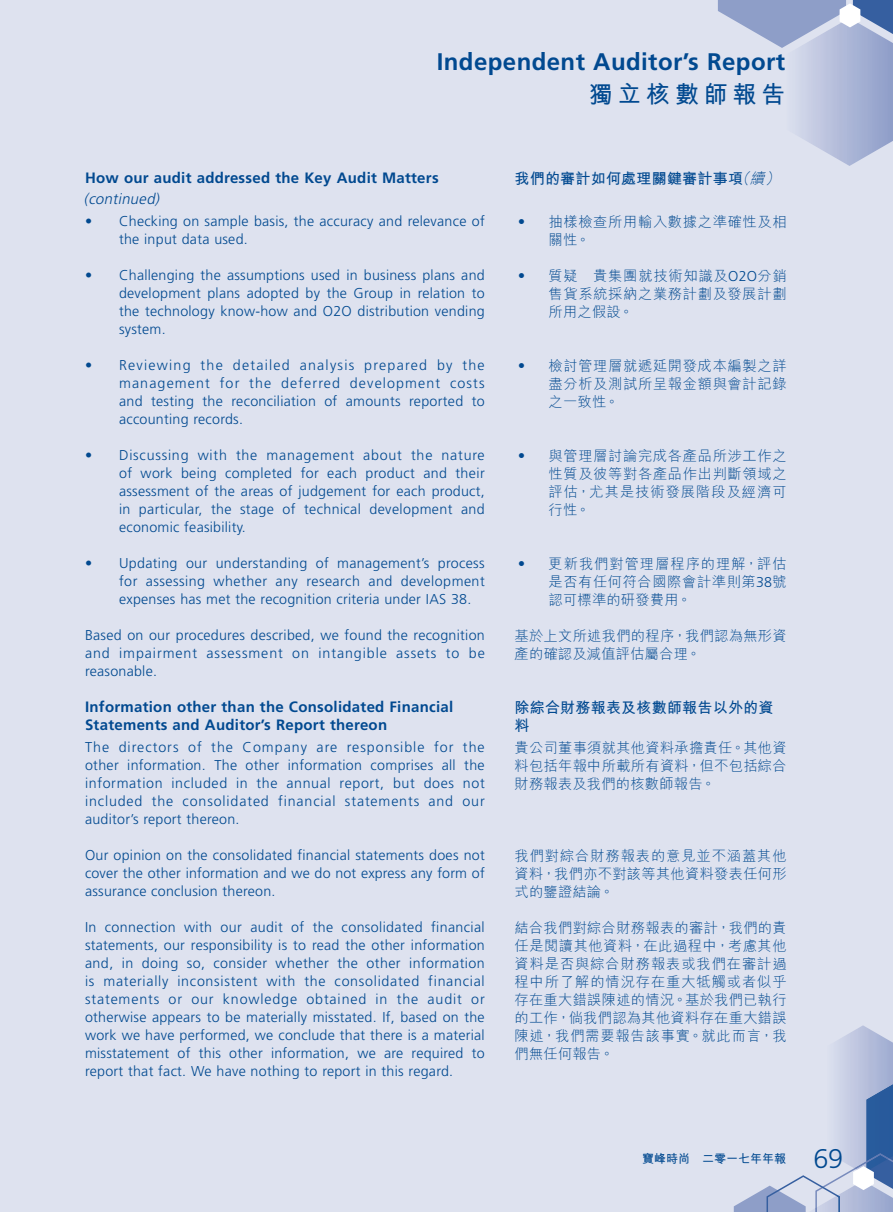
<style>
.page{position:relative;width:893px;height:1212px;background:#dee2ef}
.page>*{position:absolute;margin:0;border:0;box-sizing:border-box;transform-origin:0 0}
.t1{font:300 27px "Frutiger LT Std";color:#014990}
.t2{font:700 24px "Frutiger LT Std";letter-spacing:.02em;color:#014990}
.t3{font:24px "M Hei HK Bold E Ten B5 H";letter-spacing:.2em;color:#014990}
.t4{font:700 15px/18px "Frutiger LT Std";letter-spacing:.02em;color:#014990}
.t5{font:15px/18px "M Hei HK Bold E Ten B5 H";letter-spacing:.015em;color:#014990}
.t6{font:italic 300 15px "Frutiger LT Std";color:#014990}
.t7{font:300 14.25px/18px "Frutiger LT Std";letter-spacing:.02em;color:#014990;text-align:justify}
.t8{font:14.25px/18px "M Hei HK Light E Ten B5 H";letter-spacing:.045em;color:#014990;text-align:justify}
.t9{font:14.25px/18px "M Hei HK Light E Ten B5 H";letter-spacing:.02em;color:#014990}
.t10{font:12px "M Hei HK Bold E Ten B5 H";color:#014990}
.s1{font-family:"M Hei HK Light E Ten B5 H";font-style:italic}
.s2{font-family:"Frutiger LT Std";font-weight:300}
</style>
<div class="page">
<img style="left:836px;top:1025px;width:57px;height:37px">
<svg style="left:734px;top:1062px;width:159px;height:150px"></svg>
<img style="left:797px;top:48px;width:96px;height:118px">
<svg style="left:718px;top:0;width:175px;height:48px"></svg>
<h2 class="t2" style="left:437px;top:52px;width:350px">Independent Auditor’s Report</h2>
<h2 class="t3" style="left:589px;top:85px;width:198px">獨立核數師報告</h2>
<p class="t4" style="left:85px;top:169px;width:355px">How our audit addressed the Key Audit Matters</p>
<p class="t6" style="left:84px;top:192px;width:79px">(continued)</p>
<p class="t7" style="left:119px;top:213px;width:367px;text-indent:-34px">• Checking on sample basis, the accuracy and relevance of the input data used.</p>
<p class="t7" style="left:119px;top:267px;width:367px;text-indent:-34px">• Challenging the assumptions used in business plans and development plans adopted by the Group in relation to the technology know-how and O2O distribution vending system.</p>
<p class="t7" style="left:119px;top:357px;width:367px;text-indent:-34px">• Reviewing the detailed analysis prepared by the management for the deferred development costs and testing the reconciliation of amounts reported to accounting records.</p>
<p class="t7" style="left:119px;top:447px;width:367px;text-indent:-34px">• Discussing with the management about the nature of work being completed for each product and their assessment of the areas of judgement for each product, in particular, the stage of technical development and economic feasibility.</p>
<p class="t7" style="left:119px;top:555px;width:367px;text-indent:-34px">• Updating our understanding of management’s process for assessing whether any research and development expenses has met the recognition criteria under IAS 38.</p>
<p class="t7" style="left:85px;top:627px;width:401px">Based on our procedures described, we found the recognition and impairment assessment on intangible assets to be reasonable.</p>
<p class="t4" style="left:85px;top:699px;width:370px">Information other than the Consolidated Financial<br>Statements and Auditor’s Report thereon</p>
<p class="t7" style="left:85px;top:739px;width:401px">The directors of the Company are responsible for the other information. The other information comprises all the information included in the annual report, but does not included the consolidated financial statements and our auditor’s report thereon.</p>
<p class="t7" style="left:85px;top:847px;width:401px">Our opinion on the consolidated financial statements does not cover the other information and we do not express any form of assurance conclusion thereon.</p>
<p class="t7" style="left:85px;top:919px;width:401px">In connection with our audit of the consolidated financial statements, our responsibility is to read the other information and, in doing so, consider whether the other information is materially inconsistent with the consolidated financial statements or our knowledge obtained in the audit or otherwise appears to be materially misstated. If, based on the work we have performed, we conclude that there is a material misstatement of this other information, we are required to report that fact. We have nothing to report in this regard.</p>
<p class="t5" style="left:514px;top:171px;width:270px">我們的審計如何處理關鍵審計事項<span class="s1">（續）</span></p>
<p class="t8" style="left:514px;top:214px;width:16px">‧</p>
<p class="t8" style="left:549px;top:214px;width:240px">抽樣檢查所用輸入數據之準確性及相關性。</p>
<p class="t8" style="left:514px;top:268px;width:16px">‧</p>
<p class="t8" style="left:549px;top:268px;width:240px">質疑 貴集團就技術知識及<span class="s2">O2O</span>分銷售貨系統採納之業務計劃及發展計劃所用之假設。</p>
<p class="t8" style="left:514px;top:358px;width:16px">‧</p>
<p class="t8" style="left:548px;top:358px;width:240px">檢討管理層就遞延開發成本編製之詳盡分析及測試所呈報金額與會計記錄之一致性。</p>
<p class="t8" style="left:514px;top:448px;width:16px">‧</p>
<p class="t8" style="left:548px;top:448px;width:240px">與管理層討論完成各產品所涉工作之性質及彼等對各產品作出判斷領域之評估，尤其是技術發展階段及經濟可行性。</p>
<p class="t8" style="left:514px;top:556px;width:16px">‧</p>
<p class="t8" style="left:548px;top:556px;width:240px">更新我們對管理層程序的理解，評估是否有任何符合國際會計準則第<span class="s2">38</span>號認可標準的研發費用。</p>
<p class="t9" style="left:514px;top:628px;width:274px">基於上文所述我們的程序，我們認為無形資產的確認及減值評估屬合理。</p>
<p class="t5" style="left:514px;top:700px;width:261px">除綜合財務報表及核數師報告以外的資料</p>
<p class="t8" style="left:514px;top:741px;width:274px">貴公司董事須就其他資料承擔責任。其他資料包括年報中所載所有資料，但不包括綜合財務報表及我們的核數師報告。</p>
<p class="t8" style="left:514px;top:849px;width:274px">我們對綜合財務報表的意見並不涵蓋其他資料，我們亦不對該等其他資料發表任何形式的鑒證結論。</p>
<p class="t8" style="left:514px;top:921px;width:274px">結合我們對綜合財務報表的審計，我們的責任是閱讀其他資料，在此過程中，考慮其他資料是否與綜合財務報表或我們在審計過程中所了解的情況存在重大牴觸或者似乎存在重大錯誤陳述的情況。基於我們已執行的工作，倘我們認為其他資料存在重大錯誤陳述，我們需要報告該事實。就此而言，我們無任何報告。</p>
<p class="t10" style="left:642px;top:1154px;width:146px">寶峰時尚 二零一七年年報</p>
<h1 class="t1" style="left:813px;top:1148px;width:31px">69</h1>
</div>
